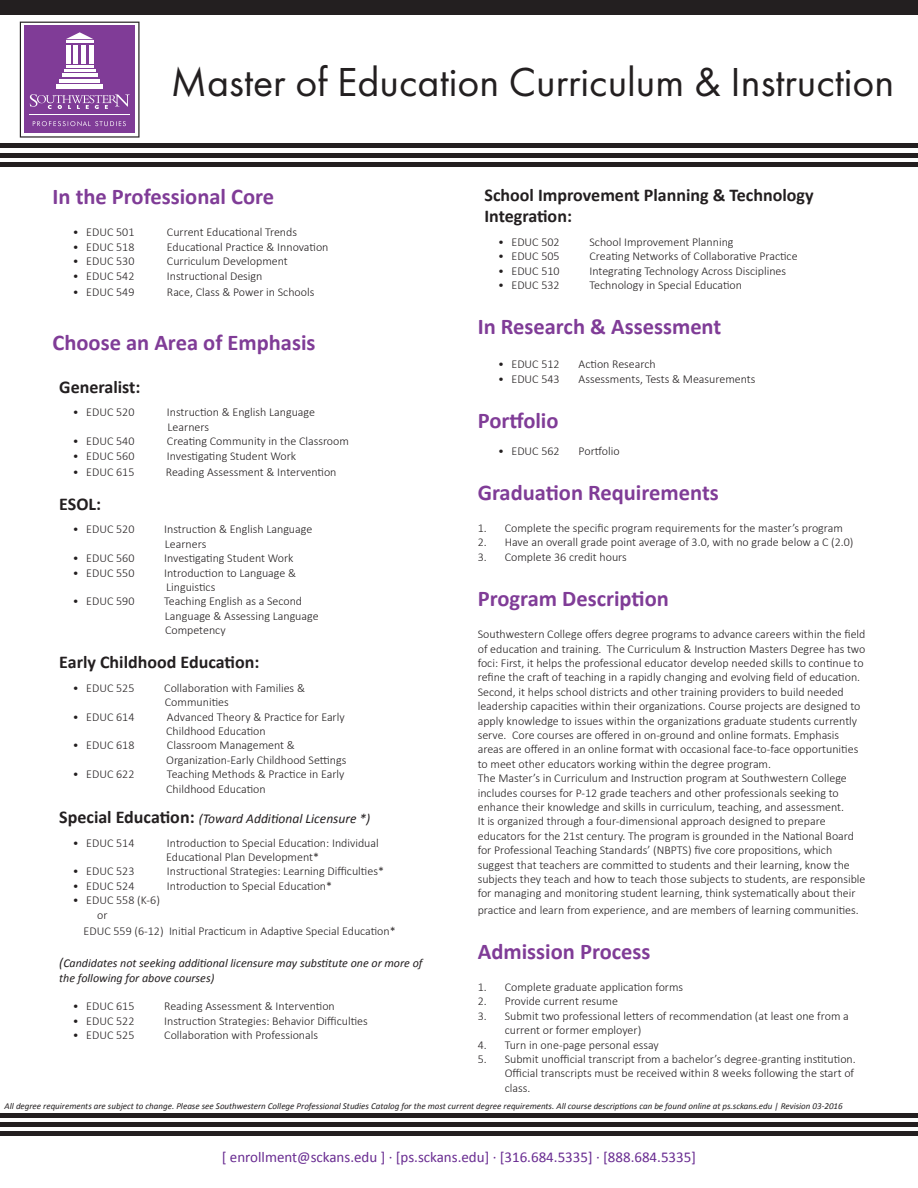
<style>
.page{position:relative;width:918px;height:1188px;background:#fff}
.page>*{position:absolute;margin:0;border:0;box-sizing:border-box;transform-origin:0 0}
.t1{font:42px "Futura PT";color:#231f20}
.t2{font:700 22.5px "Calibri";color:#803c97}
.t3{font:700 18px/21.6px "Calibri";color:#231f20}
.t4{font:15px "Calibri";color:#692c91}
.t5{font:italic 13.5px "Calibri";color:#231f20}
.t6{font:300 12px/14.4px "Calibri";color:#231f20}
.t7{font:italic 12px/14.4px "Calibri";color:#231f20}
.t8{font:italic 9px "Calibri";color:#231f20}
.s1{font-weight:700;font-style:normal;font-size:18px}
.s2{font-size:13.5px}
</style>
<div class="page">
<div style="left:0;top:0;width:918px;height:14px;background:#231f20"></div>
<div style="left:0;top:162px;width:918px;height:5px;background:#231f20"></div>
<hr style="left:0;top:153px;width:918px;height:4px;background:#231f20">
<hr style="left:0;top:144px;width:918px;height:4px;background:#231f20">
<div style="left:0;top:1131px;width:918px;height:5px;background:#231f20"></div>
<div style="left:0;top:1122px;width:918px;height:5px;background:#231f20"></div>
<hr style="left:0;top:1113px;width:918px;height:4px;background:#231f20">
<svg style="left:20px;top:22px;width:120px;height:116px"></svg>
<p class="t1" style="left:171px;top:57px;width:725px">Master of Education Curriculum &amp; Instruction</p>
<p class="t3" style="left:484px;top:184px;width:331px">School Improvement Planning &amp; Technology<br>Integration:</p>
<p class="t6" style="left:498px;top:234px;width:63px">• EDUC 502</p>
<p class="t6" style="left:590px;top:234px;width:146px">School Improvement Planning</p>
<p class="t6" style="left:498px;top:249px;width:63px">• EDUC 505</p>
<p class="t6" style="left:590px;top:249px;width:210px">Creating Networks of Collaborative Practice</p>
<p class="t6" style="left:498px;top:263px;width:63px">• EDUC 510</p>
<p class="t6" style="left:590px;top:263px;width:198px">Integrating Technology Across Disciplines</p>
<p class="t6" style="left:498px;top:278px;width:63px">• EDUC 532</p>
<p class="t6" style="left:590px;top:278px;width:154px">Technology in Special Education</p>
<p class="t2" style="left:478px;top:312px;width:245px">In Research &amp; Assessment</p>
<p class="t6" style="left:498px;top:357px;width:63px">• EDUC 512</p>
<p class="t6" style="left:579px;top:357px;width:79px">Action Research</p>
<p class="t6" style="left:498px;top:371px;width:63px">• EDUC 543</p>
<p class="t6" style="left:579px;top:371px;width:178px">Assessments, Tests &amp; Measurements</p>
<p class="t2" style="left:478px;top:406px;width:82px">Portfolio</p>
<p class="t6" style="left:498px;top:443px;width:63px">• EDUC 562</p>
<p class="t6" style="left:579px;top:443px;width:42px">Portfolio</p>
<p class="t2" style="left:478px;top:478px;width:243px">Graduation Requirements</p>
<p class="t6" style="left:478px;top:521px;width:367px">1. Complete the specific program requirements for the master’s program</p>
<p class="t6" style="left:478px;top:535px;width:377px">2. Have an overall grade point average of 3.0, with no grade below a C (2.0)</p>
<p class="t6" style="left:478px;top:549px;width:151px">3. Complete 36 credit hours</p>
<p class="t2" style="left:478px;top:584px;width:193px">Program Description</p>
<p class="t6" style="left:478px;top:627px;width:389px">Southwestern College offers degree programs to advance careers within the field of education and training. The Curriculum &amp; Instruction Masters Degree has two foci: First, it helps the professional educator develop needed skills to continue to refine the craft of teaching in a rapidly changing and evolving field of education.<br>Second, it helps school districts and other training providers to build needed leadership capacities within their organizations. Course projects are designed to apply knowledge to issues within the organizations graduate students currently serve. Core courses are offered in on-ground and online formats. Emphasis areas are offered in an online format with occasional face-to-face opportunities to meet other educators working within the degree program.</p>
<p class="t6" style="left:478px;top:771px;width:389px">The Master’s in Curriculum and Instruction program at Southwestern College includes courses for P-12 grade teachers and other professionals seeking to enhance their knowledge and skills in curriculum, teaching, and assessment.<br>It is organized through a four-dimensional approach designed to prepare educators for the 21st century. The program is grounded in the National Board for Professional Teaching Standards’ (NBPTS) five core propositions, which suggest that teachers are committed to students and their learning, know the subjects they teach and how to teach those subjects to students, are responsible for managing and monitoring student learning, think systematically about their</p>
<p class="t6" style="left:478px;top:902px;width:382px">practice and learn from experience, and are members of learning communities.</p>
<p class="t2" style="left:478px;top:937px;width:174px">Admission Process</p>
<p class="t6" style="left:478px;top:980px;width:207px">1. Complete graduate application forms</p>
<p class="t6" style="left:478px;top:994px;width:142px">2. Provide current resume</p>
<p class="t6" style="left:505px;top:1008px;width:346px;text-indent:-27px">3. Submit two professional letters of recommendation (at least one from a current or former employer)</p>
<p class="t6" style="left:478px;top:1037px;width:183px">4. Turn in one-page personal essay</p>
<p class="t6" style="left:505px;top:1052px;width:353px;text-indent:-27px">5. Submit unofficial transcript from a bachelor’s degree-granting institution.<br>Official transcripts must be received within 8 weeks following the start of class.</p>
<p class="t8" style="left:5px;top:1100px;width:840px">All degree requirements are subject to change. Please see Southwestern College Professional Studies Catalog for the most current degree requirements. All course descriptions can be found online at ps.sckans.edu | Revision 03-2016</p>
<p class="t2" style="left:52px;top:182px;width:223px">In the Professional Core</p>
<p class="t6" style="left:73px;top:225px;width:63px">• EDUC 501</p>
<p class="t6" style="left:167px;top:225px;width:132px">Current Educational Trends</p>
<p class="t6" style="left:73px;top:240px;width:63px">• EDUC 518</p>
<p class="t6" style="left:167px;top:240px;width:163px">Educational Practice &amp; Innovation</p>
<p class="t6" style="left:73px;top:254px;width:63px">• EDUC 530</p>
<p class="t6" style="left:167px;top:254px;width:122px">Curriculum Development</p>
<p class="t6" style="left:73px;top:268px;width:63px">• EDUC 542</p>
<p class="t6" style="left:167px;top:268px;width:97px">Instructional Design</p>
<p class="t6" style="left:73px;top:285px;width:63px">• EDUC 549</p>
<p class="t6" style="left:167px;top:285px;width:149px">Race, Class &amp; Power in Schools</p>
<p class="t2" style="left:52px;top:328px;width:265px">Choose an Area of Emphasis</p>
<p class="t3" style="left:59px;top:376px;width:83px">Generalist:</p>
<p class="t6" style="left:73px;top:405px;width:63px">• EDUC 520</p>
<p class="t6" style="left:167px;top:405px;width:150px">Instruction &amp; English Language<br>Learners</p>
<p class="t6" style="left:73px;top:434px;width:63px">• EDUC 540</p>
<p class="t6" style="left:167px;top:434px;width:183px">Creating Community in the Classroom</p>
<p class="t6" style="left:73px;top:448px;width:63px">• EDUC 560</p>
<p class="t6" style="left:167px;top:448px;width:131px">Investigating Student Work</p>
<p class="t6" style="left:73px;top:465px;width:63px">• EDUC 615</p>
<p class="t6" style="left:166px;top:465px;width:172px">Reading Assessment &amp; Intervention</p>
<p class="t3" style="left:59px;top:493px;width:43px">ESOL:</p>
<p class="t6" style="left:73px;top:522px;width:63px">• EDUC 520</p>
<p class="t6" style="left:164px;top:522px;width:150px">Instruction &amp; English Language<br>Learners</p>
<p class="t6" style="left:73px;top:551px;width:63px">• EDUC 560</p>
<p class="t6" style="left:164px;top:551px;width:131px">Investigating Student Work</p>
<p class="t6" style="left:73px;top:565px;width:63px">• EDUC 550</p>
<p class="t6" style="left:164px;top:565px;width:133px">Introduction to Language &amp;<br>Linguistics</p>
<p class="t6" style="left:73px;top:594px;width:63px">• EDUC 590</p>
<p class="t6" style="left:164px;top:594px;width:156px">Teaching English as a Second<br>Language &amp; Assessing Language</p>
<p class="t6" style="left:165px;top:623px;width:62px">Competency</p>
<p class="t3" style="left:59px;top:652px;width:202px">Early Childhood Education:</p>
<p class="t6" style="left:73px;top:681px;width:63px">• EDUC 525</p>
<p class="t6" style="left:164px;top:681px;width:142px">Collaboration with Families &amp;<br>Communities</p>
<p class="t6" style="left:73px;top:709px;width:63px">• EDUC 614</p>
<p class="t6" style="left:166px;top:709px;width:180px">Advanced Theory &amp; Practice for Early<br>Childhood Education</p>
<p class="t6" style="left:73px;top:738px;width:63px">• EDUC 618</p>
<p class="t6" style="left:166px;top:738px;width:182px">Classroom Management &amp;<br>Organization-Early Childhood Settings</p>
<p class="t6" style="left:73px;top:767px;width:63px">• EDUC 622</p>
<p class="t6" style="left:166px;top:767px;width:180px">Teaching Methods &amp; Practice in Early<br>Childhood Education</p>
<p class="t5" style="left:59px;top:810px;width:313px"><span class="s1">Special Education:</span> (Toward Additional Licensure *)</p>
<p class="t6" style="left:73px;top:835px;width:63px">• EDUC 514</p>
<p class="t6" style="left:166px;top:835px;width:214px">Introduction to Special Education: Individual<br>Educational Plan Development*</p>
<p class="t6" style="left:73px;top:864px;width:63px">• EDUC 523</p>
<p class="t6" style="left:167px;top:864px;width:219px">Instructional Strategies: Learning Difficulties*</p>
<p class="t6" style="left:73px;top:879px;width:63px">• EDUC 524</p>
<p class="t6" style="left:167px;top:879px;width:167px">Introduction to Special Education*</p>
<p class="t6" style="left:73px;top:893px;width:89px">• EDUC 558 (K-6)</p>
<p class="t6" style="left:97px;top:907px;width:12px">or</p>
<p class="t6" style="left:84px;top:924px;width:314px">EDUC 559 (6-12) Initial Practicum in Adaptive Special Education*</p>
<p class="t7" style="left:59px;top:956px;width:365px"><span class="s2">(</span>Candidates not seeking additional licensure may substitute one or more of the following for above courses)</p>
<p class="t6" style="left:73px;top:999px;width:63px">• EDUC 615</p>
<p class="t6" style="left:164px;top:999px;width:172px">Reading Assessment &amp; Intervention</p>
<p class="t6" style="left:73px;top:1014px;width:63px">• EDUC 522</p>
<p class="t6" style="left:164px;top:1014px;width:205px">Instruction Strategies: Behavior Difficulties</p>
<p class="t6" style="left:73px;top:1028px;width:63px">• EDUC 525</p>
<p class="t6" style="left:164px;top:1028px;width:155px">Collaboration with Professionals</p>
<p class="t4" style="left:222px;top:1148px;width:476px">[ enrollment@sckans.edu ] · [ps.sckans.edu] · [316.684.5335] · [888.684.5335]</p>
</div>
